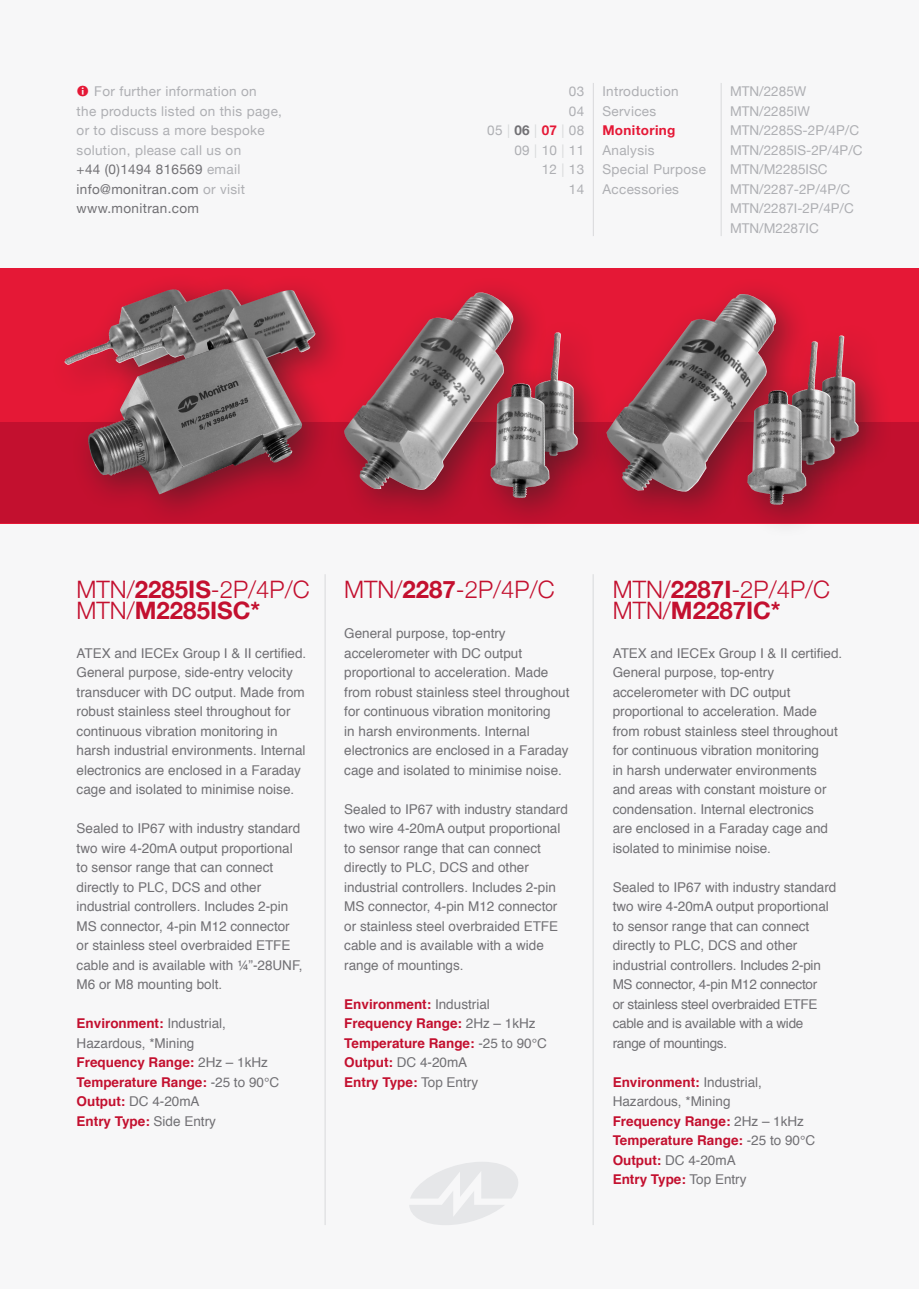
<style>
.page{position:relative;width:919px;height:1289px;background:#fff}
.page>*{position:absolute;margin:0;border:0;box-sizing:border-box;transform-origin:0 0}
.t1{font:300 24px/21px "Helvetica Neue";color:#c3102f}
.t2{font:13.5px/19.5px "Helvetica";color:#717074}
.t3{font:13.5px/19.5px "Helvetica Neue";letter-spacing:.025em;color:#aeafb3}
.t4{font:700 13.5px "Helvetica";color:#c3102f}
.t5{font:13.5px "Helvetica Neue";color:#aeafb3}
.t6{font:700 13.5px "Helvetica Neue";letter-spacing:.025em;color:#e51836}
.s1{font-family:"Modern Pictograms";font-size:16.5px;color:#e51836}
.s2{color:#717074}
.s3{color:#d8d9db}
.s4{font-weight:700;color:#717074}
.s5{font-weight:700;color:#e51836}
.s6{font-weight:700}
.s7{font-weight:700;color:#c3102f}
.s8{font-weight:400;color:#717074}
</style>
<div class="page">
<div style="left:0;top:0;width:918px;height:1288px;background:#f7f7f8"></div>
<div style="left:0;top:268px;width:918px;height:255px;background:#e51836"></div>
<div style="left:0;top:422px;width:918px;height:101px;background:#c3102f"></div>
<svg style="left:409px;top:1162px;width:109px;height:63px"></svg>
<hr style="left:325px;top:574px;width:1px;height:650px;background:#d8d9db">
<hr style="left:592px;top:574px;width:1px;height:650px;background:#d8d9db">
<hr style="left:593px;top:83px;width:1px;height:153px;background:#d8d9db">
<hr style="left:720px;top:83px;width:1px;height:153px;background:#d8d9db">
<img style="left:116px;top:289px;width:74px;height:31px">
<div style="left:190px;top:272px;width:160px;height:130px;background:#231f20;opacity:.5"></div>
<img style="left:207px;top:290px;width:108px;height:30px">
<div style="left:511px;top:315px;width:102px;height:176px;background:#231f20;opacity:.5"></div>
<img style="left:549px;top:332px;width:28px;height:33px">
<div style="left:472px;top:365px;width:113px;height:168px;background:#231f20;opacity:.5"></div>
<div style="left:327px;top:275px;width:222px;height:251px;background:#231f20;opacity:.5"></div>
<img style="left:344px;top:292px;width:170px;height:198px">
<div style="left:799px;top:319px;width:95px;height:157px;background:#231f20;opacity:.5"></div>
<div style="left:768px;top:324px;width:102px;height:176px;background:#231f20;opacity:.5"></div>
<img style="left:811px;top:341px;width:23px;height:31px">
<div style="left:730px;top:372px;width:111px;height:168px;background:#231f20;opacity:.5"></div>
<div style="left:589px;top:276px;width:222px;height:251px;background:#231f20;opacity:.5"></div>
<img style="left:606px;top:294px;width:171px;height:198px">
<div style="left:70px;top:320px;width:267px;height:209px;background:#231f20;opacity:.5"></div>
<img style="left:88px;top:340px;width:214px;height:154px">
<p class="t3" style="left:77px;top:81px;width:207px"><span class="s1">=</span> For further information on<br>the products listed on this page, or to discuss a more bespoke solution, please call us on<br><span class="s2">+44 (0)1494 816569</span> email <span class="s2">info@monitran.com</span> or visit <span class="s2">www.monitran.com</span></p>
<p class="t3" style="left:569px;top:81px;width:17px">03</p>
<p class="t3" style="left:569px;top:100px;width:17px">04</p>
<p class="t3" style="left:487px;top:120px;width:98px">05 <span class="s3">|</span> <span class="s4">06</span> <span class="s3">|</span> <span class="s5">07</span> <span class="s3">|</span> 08</p>
<p class="t3" style="left:514px;top:139px;width:71px">09 <span class="s3">|</span> 10 <span class="s3">|</span> 11</p>
<p class="t3" style="left:541px;top:159px;width:44px">12 <span class="s3">|</span> 13</p>
<p class="t3" style="left:569px;top:178px;width:17px">14</p>
<p class="t3" style="left:602px;top:81px;width:78px">Introduction</p>
<p class="t3" style="left:602px;top:100px;width:55px">Services</p>
<p class="t6" style="left:602px;top:118px;width:75px">Monitoring</p>
<p class="t3" style="left:602px;top:139px;width:54px">Analysis</p>
<p class="t3" style="left:602px;top:159px;width:105px">Special Purpose</p>
<p class="t3" style="left:602px;top:178px;width:78px">Accessories</p>
<p class="t5" style="left:730px;top:80px;width:78px">MTN/2285W</p>
<p class="t5" style="left:730px;top:99px;width:81px">MTN/2285IW</p>
<p class="t5" style="left:730px;top:119px;width:131px">MTN/2285S-2P/4P/C</p>
<p class="t5" style="left:730px;top:138px;width:134px">MTN/2285IS-2P/4P/C</p>
<p class="t5" style="left:730px;top:158px;width:99px">MTN/M2285ISC</p>
<p class="t5" style="left:730px;top:177px;width:122px">MTN/2287-2P/4P/C</p>
<p class="t5" style="left:730px;top:197px;width:125px">MTN/2287I-2P/4P/C</p>
<p class="t5" style="left:730px;top:216px;width:90px">MTN/M2287IC</p>
<p class="t1" style="left:77px;top:577px;width:234px">MTN/<span class="s6">2285IS</span>-2P/4P/C<br>MTN/<span class="s6">M2285ISC*</span></p>
<p class="t2" style="left:77px;top:643px;width:231px">ATEX and IECEx Group I &amp; II certified.<br>General purpose, side-entry velocity transducer with DC output. Made from robust stainless steel throughout for continuous vibration monitoring in harsh industrial environments. Internal electronics are enclosed in a Faraday cage and isolated to minimise noise.</p>
<p class="t2" style="left:77px;top:819px;width:227px">Sealed to IP67 with industry standard two wire 4-20mA output proportional to sensor range that can connect directly to PLC, DCS and other industrial controllers. Includes 2-pin MS connector, 4-pin M12 connector or stainless steel overbraided ETFE cable and is available with ¼”-28UNF, M6 or M8 mounting bolt.</p>
<p class="t2" style="left:77px;top:1014px;width:151px"><span class="s7">Environment:</span> Industrial,<br>Hazardous, *Mining</p>
<p class="t4" style="left:77px;top:1051px;width:193px">Frequency Range: <span class="s8">2Hz – 1kHz</span></p>
<p class="t4" style="left:77px;top:1071px;width:204px">Temperature Range: <span class="s8">-25 to 90°C</span></p>
<p class="t2" style="left:77px;top:1092px;width:124px"><span class="s7">Output:</span> DC 4-20mA</p>
<p class="t4" style="left:77px;top:1110px;width:141px">Entry Type: <span class="s8">Side Entry</span></p>
<p class="t1" style="left:344px;top:577px;width:212px">MTN/<span class="s6">2287</span>-2P/4P/C</p>
<p class="t2" style="left:344px;top:624px;width:227px">General purpose, top-entry accelerometer with DC output proportional to acceleration. Made from robust stainless steel throughout for continuous vibration monitoring<br>in harsh environments. Internal electronics are enclosed in a Faraday cage and isolated to minimise noise.</p>
<p class="t2" style="left:344px;top:799px;width:225px">Sealed to IP67 with industry standard two wire 4-20mA output proportional to sensor range that can connect directly to PLC, DCS and other industrial controllers. Includes 2-pin MS connector, 4-pin M12 connector or stainless steel overbraided ETFE cable and is available with a wide range of mountings.</p>
<p class="t4" style="left:344px;top:993px;width:147px">Environment: <span class="s8">Industrial</span></p>
<p class="t4" style="left:344px;top:1012px;width:193px">Frequency Range: <span class="s8">2Hz – 1kHz</span></p>
<p class="t4" style="left:344px;top:1032px;width:204px">Temperature Range: <span class="s8">-25 to 90°C</span></p>
<p class="t2" style="left:344px;top:1053px;width:124px"><span class="s7">Output:</span> DC 4-20mA</p>
<p class="t4" style="left:344px;top:1071px;width:135px">Entry Type: <span class="s8">Top Entry</span></p>
<p class="t1" style="left:612px;top:577px;width:219px">MTN/<span class="s6">2287I</span>-2P/4P/C<br>MTN/<span class="s6">M2287IC*</span></p>
<p class="t2" style="left:612px;top:643px;width:231px">ATEX and IECEx Group I &amp; II certified.<br>General purpose, top-entry accelerometer with DC output proportional to acceleration. Made from robust stainless steel throughout for continuous vibration monitoring<br>in harsh underwater environments and areas with constant moisture or condensation. Internal electronics<br>are enclosed in a Faraday cage and isolated to minimise noise.</p>
<p class="t2" style="left:612px;top:877px;width:225px">Sealed to IP67 with industry standard two wire 4-20mA output proportional to sensor range that can connect directly to PLC, DCS and other industrial controllers. Includes 2-pin MS connector, 4-pin M12 connector<br>or stainless steel overbraided ETFE cable and is available with a wide range of mountings.</p>
<p class="t2" style="left:612px;top:1072px;width:151px"><span class="s7">Environment:</span> Industrial,<br>Hazardous, *Mining</p>
<p class="t4" style="left:612px;top:1110px;width:193px">Frequency Range: <span class="s8">2Hz – 1kHz</span></p>
<p class="t4" style="left:612px;top:1129px;width:204px">Temperature Range: <span class="s8">-25 to 90°C</span></p>
<p class="t2" style="left:612px;top:1150px;width:124px"><span class="s7">Output:</span> DC 4-20mA</p>
<p class="t4" style="left:612px;top:1168px;width:135px">Entry Type: <span class="s8">Top Entry</span></p>
</div>
